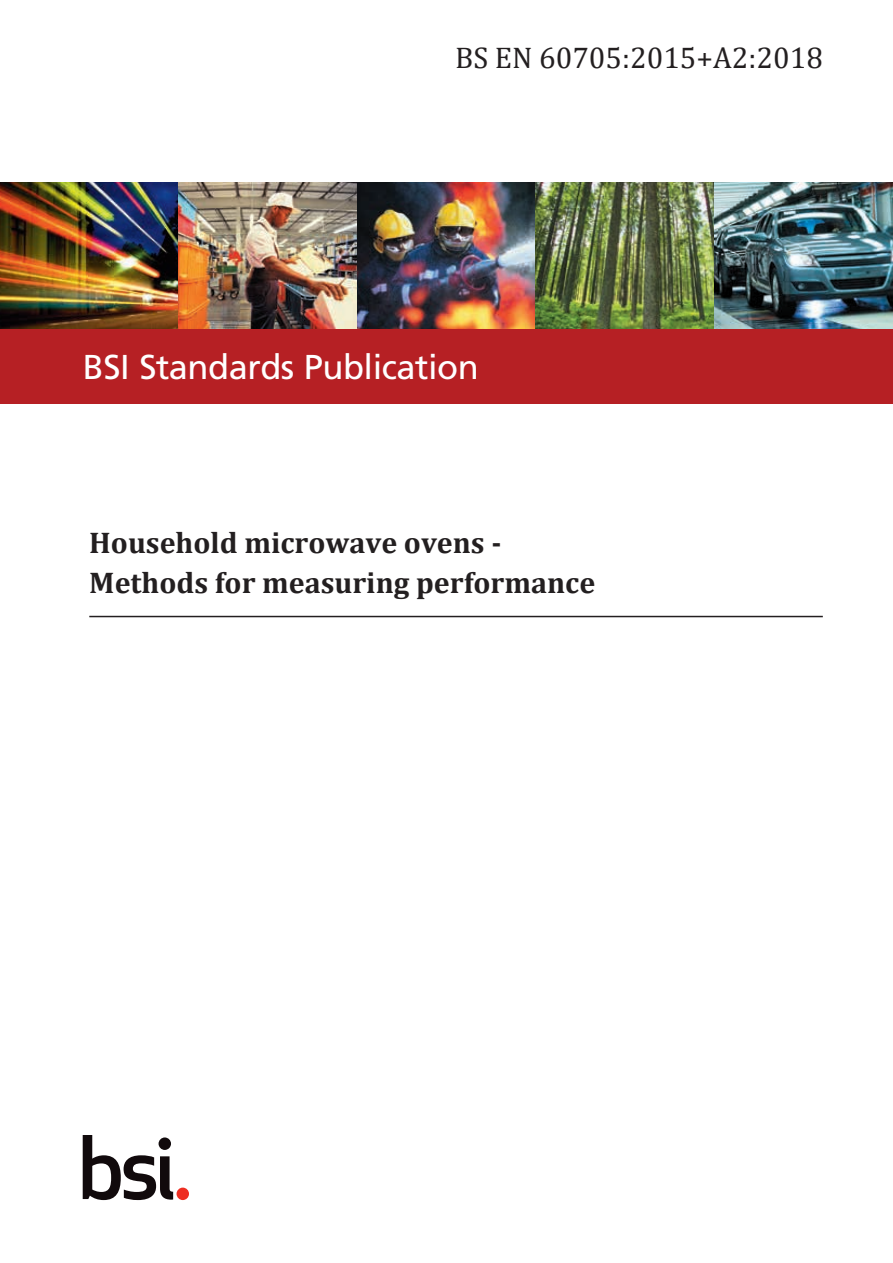
<style>
.page{position:relative;width:893px;height:1263px;background:#fff}
.page>*{position:absolute;margin:0;border:0;box-sizing:border-box;transform-origin:0 0}
.t1{font:34.5px "Frutiger LT Std";letter-spacing:-.015em;color:#fff}
.BS_Cover_Title_A{font:700 30px/40.5px "Cambria";color:#231f20}
.t2{font:30px "Cambria";color:#231f20}
</style>
<div class="page">
<img style="left:0;top:183px;width:179px;height:146px">
<img style="left:179px;top:183px;width:178px;height:146px">
<img style="left:357px;top:183px;width:179px;height:146px">
<img style="left:536px;top:183px;width:178px;height:146px">
<img style="left:714px;top:183px;width:179px;height:146px">
<div style="left:0;top:329px;width:893px;height:75px;background:#b62024"></div>
<svg style="left:83px;top:1135px;width:90px;height:65px"></svg>
<div style="left:177px;top:1187px;width:12px;height:13px;background:#ee2e22;border-radius:50%"></div>
<hr style="left:89px;top:616px;width:734px;height:1px;background:#231f20">
<p class="t2" style="left:455px;top:40px;width:369px">BS EN 60705:2015+A2:2018</p>
<p class="t1" style="left:83px;top:347px;width:397px">BSI Standards Publication</p>
<p class="BS_Cover_Title_A" style="left:89px;top:521px;width:507px">Household microwave ovens -<br>Methods for measuring performance</p>
</div>
